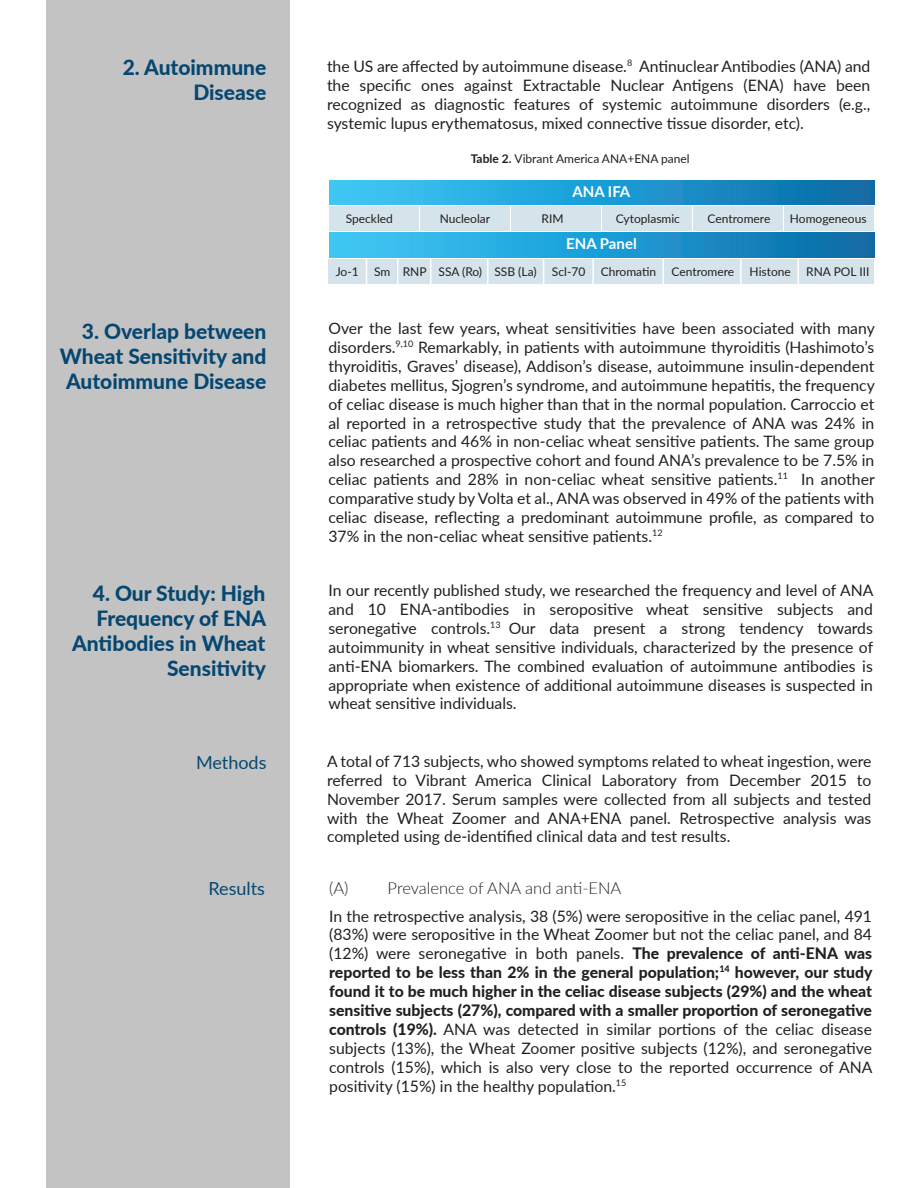
<style>
.page{position:relative;width:918px;height:1188px;background:#fff}
.page>*{position:absolute;margin:0;border:0;box-sizing:border-box;transform-origin:0 0}
.t1{font:800 21px/25.2px "Lato";color:#054771;text-align:right}
.t2{font:18px "Lato";color:#054771}
.t3{font:300 16.5px "Lato";color:#231f20}
.t4{font:15.75px/18.9px "Lato";color:#231f20;text-align:justify}
.t5{font:700 15px "Lato";color:#fff}
.t6{font:12px "Lato";color:#231f20}
.s1{font-weight:700}
.s2{font-weight:800}
</style>
<div class="page">
<div style="left:46px;top:0;width:243px;height:1188px;background:#c3c3c3"></div>
<div style="left:330px;top:180px;width:544px;height:25px;background:linear-gradient(to right,#3acbfb,#096ca8)"></div>
<div style="left:329px;top:207px;width:89px;height:24px;background:#d5e3eb"></div>
<div style="left:329px;top:233px;width:545px;height:24px;background:linear-gradient(to right,#3acbfb,#086ca8)"></div>
<div style="left:420px;top:207px;width:89px;height:24px;background:#d5e3eb"></div>
<div style="left:511px;top:207px;width:89px;height:24px;background:#d5e3eb"></div>
<div style="left:602px;top:207px;width:89px;height:24px;background:#d5e3eb"></div>
<div style="left:693px;top:207px;width:90px;height:24px;background:#d5e3eb"></div>
<div style="left:784px;top:207px;width:90px;height:24px;background:#d5e3eb"></div>
<div style="left:328px;top:259px;width:546px;height:25px;background:#d5e3eb"></div>
<svg style="left:366px;top:259px;width:1px;height:25px"></svg>
<svg style="left:397px;top:259px;width:1px;height:25px"></svg>
<svg style="left:430px;top:259px;width:1px;height:25px"></svg>
<hr style="left:487px;top:259px;width:2px;height:28px;background:#fff">
<svg style="left:543px;top:259px;width:1px;height:25px"></svg>
<hr style="left:592px;top:258px;width:2px;height:28px;background:#fff">
<svg style="left:663px;top:259px;width:1px;height:25px"></svg>
<hr style="left:740px;top:259px;width:2px;height:28px;background:#fff">
<svg style="left:798px;top:259px;width:1px;height:25px"></svg>
<h1 class="t1" style="left:123px;top:54px;width:145px">2. Autoimmune<br>Disease</h1>
<h1 class="t1" style="left:60px;top:318px;width:208px">3. Overlap between<br>Wheat Sensitivity and<br>Autoimmune Disease</h1>
<p class="t4" style="left:327px;top:56px;width:545px">the US are affected by autoimmune disease.<sup>8</sup> Antinuclear Antibodies (ANA) and the specific ones against Extractable Nuclear Antigens (ENA) have been recognized as diagnostic features of systemic autoimmune disorders (e.g., systemic lupus erythematosus, mixed connective tissue disorder, etc).</p>
<p class="t6" style="left:471px;top:150px;width:221px"><span class="s1">Table 2.</span> Vibrant America ANA+ENA panel</p>
<p class="t5" style="left:572px;top:180px;width:59px">ANA IFA</p>
<p class="t6" style="left:346px;top:210px;width:49px">Speckled</p>
<p class="t6" style="left:440px;top:210px;width:52px">Nucleolar</p>
<p class="t6" style="left:542px;top:210px;width:24px">RIM</p>
<p class="t6" style="left:616px;top:210px;width:66px">Cytoplasmic</p>
<p class="t6" style="left:708px;top:210px;width:64px">Centromere</p>
<p class="t6" style="left:790px;top:210px;width:78px">Homogeneous</p>
<p class="t5" style="left:566px;top:233px;width:72px">ENA Panel</p>
<p class="t6" style="left:336px;top:263px;width:25px">Jo-1</p>
<p class="t6" style="left:374px;top:263px;width:164px">Sm RNP SSA (Ro) SSB (La)</p>
<p class="t6" style="left:552px;top:263px;width:35px">Scl-70</p>
<p class="t6" style="left:601px;top:263px;width:57px">Chromatin</p>
<p class="t6" style="left:672px;top:263px;width:64px">Centromere</p>
<p class="t6" style="left:750px;top:263px;width:43px">Histone</p>
<p class="t6" style="left:806px;top:263px;width:65px">RNA POL III</p>
<p class="t4" style="left:328px;top:318px;width:548px">Over the last few years, wheat sensitivities have been associated with many disorders.<sup>9,10</sup> Remarkably, in patients with autoimmune thyroiditis (Hashimoto’s thyroiditis, Graves’ disease), Addison’s disease, autoimmune insulin-dependent diabetes mellitus, Sjogren’s syndrome, and autoimmune hepatitis, the frequency of celiac disease is much higher than that in the normal population. Carroccio et al reported in a retrospective study that the prevalence of ANA was 24% in celiac patients and 46% in non-celiac wheat sensitive patients. The same group also researched a prospective cohort and found ANA’s prevalence to be 7.5% in celiac patients and 28% in non-celiac wheat sensitive patients.<sup>11</sup> In another comparative study by Volta et al., ANA was observed in 49% of the patients with celiac disease, reflecting a predominant autoimmune profile, as compared to 37% in the non-celiac wheat sensitive patients.<sup>12</sup></p>
<h1 class="t1" style="left:72px;top:580px;width:195px">4. Our Study: High<br>Frequency of ENA<br>Antibodies in Wheat<br>Sensitivity</h1>
<p class="t4" style="left:328px;top:580px;width:546px">In our recently published study, we researched the frequency and level of ANA and 10 ENA-antibodies in seropositive wheat sensitive subjects and seronegative controls.<sup>13</sup> Our data present a strong tendency towards autoimmunity in wheat sensitive individuals, characterized by the presence of anti-ENA biomarkers. The combined evaluation of autoimmune antibodies is appropriate when existence of additional autoimmune diseases is suspected in wheat sensitive individuals.</p>
<p class="t2" style="left:196px;top:750px;width:72px">Methods</p>
<p class="t4" style="left:327px;top:751px;width:546px">A total of 713 subjects, who showed symptoms related to wheat ingestion, were referred to Vibrant America Clinical Laboratory from December 2015 to November 2017. Serum samples were collected from all subjects and tested with the Wheat Zoomer and ANA+ENA panel. Retrospective analysis was completed using de-identified clinical data and test results.</p>
<p class="t2" style="left:208px;top:876px;width:58px">Results</p>
<p class="t3" style="left:329px;top:876px;width:294px">(A) Prevalence of ANA and anti-ENA</p>
<p class="t4" style="left:329px;top:906px;width:545px">In the retrospective analysis, 38 (5%) were seropositive in the celiac panel, 491 (83%) were seropositive in the Wheat Zoomer but not the celiac panel, and 84 (12%) were seronegative in both panels. <span class="s2">The prevalence of anti-ENA was reported to be less than 2% in the general population;</span><sup>14</sup> <span class="s2">however, our study found it to be much higher in the celiac disease subjects (29%) and the wheat sensitive subjects (27%), compared with a smaller proportion of seronegative controls (19%).</span> ANA was detected in similar portions of the celiac disease subjects (13%), the Wheat Zoomer positive subjects (12%), and seronegative controls (15%), which is also very close to the reported occurrence of ANA positivity (15%) in the healthy population.<sup>15</sup></p>
</div>
